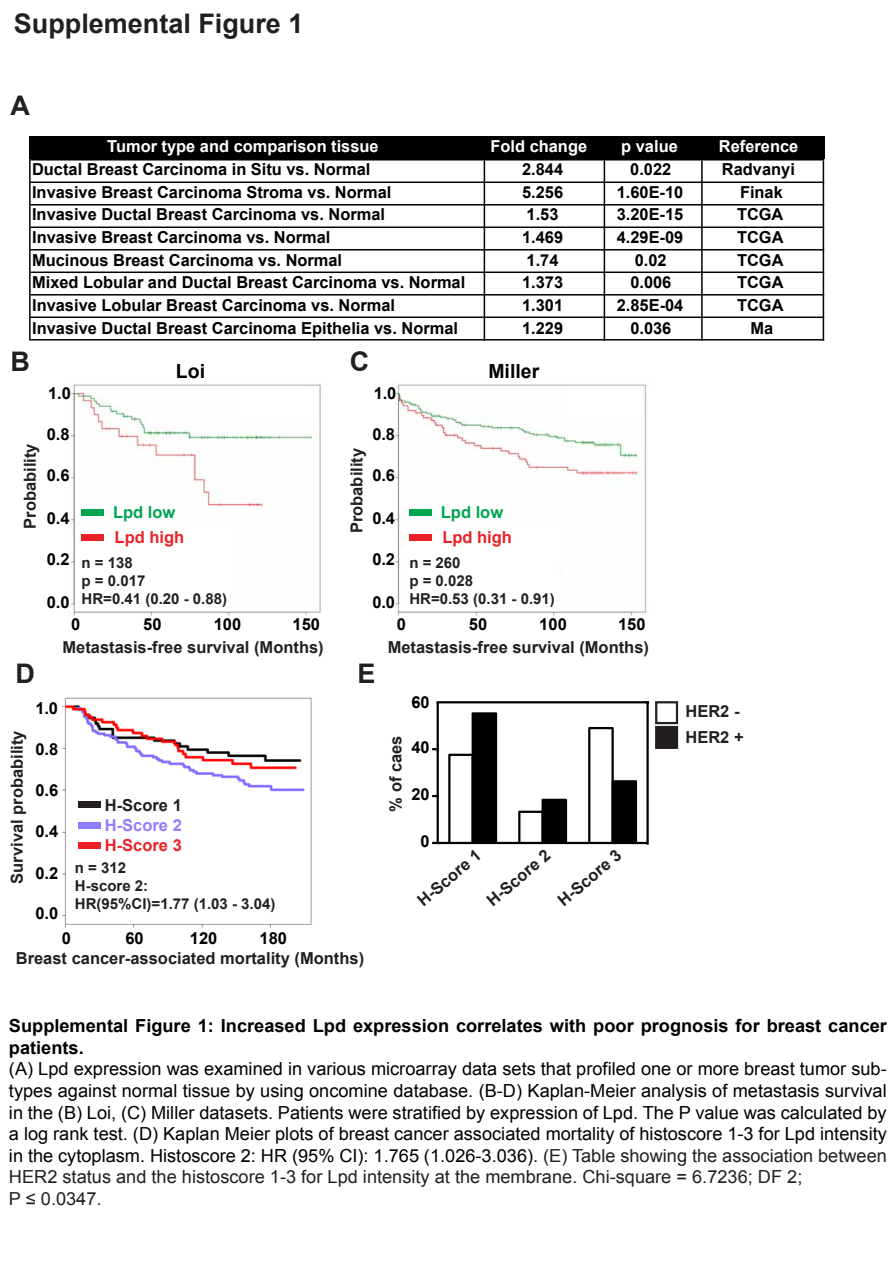
<style>
.page{position:relative;width:893px;height:1263px;background:#fff}
.page>*{position:absolute;margin:0;border:0;box-sizing:border-box;transform-origin:0 0}
.t1{font:700 27px "Arial";color:#231f20}
.t2{font:700 19.5px "Arial";color:#000100}
.t3{font:18px/21.6px "Arial";color:#000}
.t4{font:700 18px/21.6px "Arial";color:#000}
.t5{font:700 16.5px "Arial";color:#000}
.t6{font:700 16.5px/25.5px "Arial";color:#231f20}
.t7{font:700 16.5px "Arial";color:#fff}
.t8{font:700 16.5px "Arial";color:#ea2227}
.t9{font:700 16.5px "Arial";color:#00a550}
.t10{font:700 16.5px "Arial";color:#8f7dff}
.t11{font:700 15px/18px "Arial";color:#231f20}
.s1{color:#231f20}
</style>
<div class="page">
<div style="left:29px;top:136px;width:795px;height:23px;background:#000"></div>
<hr style="left:29px;top:159px;width:2px;height:181px;background:#000">
<hr style="left:484px;top:161px;width:1px;height:179px;background:#000">
<hr style="left:604px;top:161px;width:1px;height:179px;background:#000">
<hr style="left:701px;top:161px;width:2px;height:179px;background:#000">
<hr style="left:823px;top:161px;width:1px;height:179px;background:#000">
<hr style="left:31px;top:159px;width:793px;height:2px;background:#000">
<hr style="left:31px;top:182px;width:793px;height:1px;background:#000">
<hr style="left:31px;top:204px;width:793px;height:2px;background:#000">
<hr style="left:31px;top:227px;width:793px;height:1px;background:#000">
<hr style="left:31px;top:249px;width:793px;height:2px;background:#000">
<hr style="left:31px;top:272px;width:793px;height:1px;background:#000">
<hr style="left:31px;top:294px;width:793px;height:2px;background:#000">
<hr style="left:31px;top:317px;width:793px;height:1px;background:#000">
<hr style="left:31px;top:339px;width:793px;height:1px;background:#000">
<img style="left:395px;top:384px;width:252px;height:231px">
<div style="left:565px;top:386px;width:78px;height:35px;background:#fff"></div>
<div style="left:404px;top:522px;width:155px;height:80px;background:#fff"></div>
<img style="left:69px;top:384px;width:252px;height:231px">
<div style="left:241px;top:386px;width:78px;height:35px;background:#fff"></div>
<div style="left:79px;top:524px;width:155px;height:79px;background:#fff"></div>
<div style="left:82px;top:509px;width:22px;height:6px;background:#00a550"></div>
<div style="left:82px;top:535px;width:22px;height:6px;background:#ea2227"></div>
<div style="left:409px;top:509px;width:23px;height:6px;background:#00a550"></div>
<div style="left:409px;top:535px;width:23px;height:6px;background:#ea2227"></div>
<img style="left:61px;top:697px;width:251px;height:231px">
<div style="left:78px;top:802px;width:22px;height:6px;background:#231f20"></div>
<div style="left:78px;top:842px;width:22px;height:6px;background:#ea2227"></div>
<div style="left:78px;top:822px;width:22px;height:7px;background:#8f7dff"></div>
<hr style="left:438px;top:701px;width:210px;height:2px;background:#000">
<hr style="left:646px;top:702px;width:3px;height:141px;background:#000">
<div style="left:448px;top:754px;width:26px;height:89px;border:2px solid #000"></div>
<div style="left:473px;top:713px;width:23px;height:130px;background:#000"></div>
<div style="left:472px;top:712px;width:25px;height:131px;border:2px solid #000"></div>
<div style="left:518px;top:811px;width:26px;height:32px;border:2px solid #000"></div>
<div style="left:543px;top:800px;width:23px;height:43px;background:#000"></div>
<div style="left:541px;top:799px;width:26px;height:44px;border:2px solid #000"></div>
<div style="left:588px;top:727px;width:26px;height:116px;border:2px solid #000"></div>
<div style="left:613px;top:781px;width:23px;height:62px;background:#000"></div>
<div style="left:611px;top:780px;width:26px;height:63px;border:2px solid #000"></div>
<hr style="left:438px;top:842px;width:210px;height:2px;background:#000">
<hr style="left:437px;top:702px;width:2px;height:141px;background:#000">
<div style="left:655px;top:701px;width:23px;height:23px;background:#fff;border:2px solid #231f20"></div>
<div style="left:655px;top:726px;width:23px;height:23px;background:#231f20"></div>
<h1 class="t1" style="left:14px;top:5px;width:291px">Supplemental Figure 1</h1>
<h1 class="t1" style="left:11px;top:87px;width:21px">A</h1>
<p class="t7" style="left:107px;top:136px;width:273px">Tumor type and comparison tissue</p>
<p class="t7" style="left:490px;top:136px;width:98px">Fold change</p>
<p class="t7" style="left:621px;top:136px;width:58px">p value</p>
<p class="t7" style="left:719px;top:136px;width:81px">Reference</p>
<p class="t5" style="left:32px;top:158px;width:340px">Ductal Breast Carcinoma in Situ vs. Normal</p>
<p class="t5" style="left:522px;top:158px;width:43px">2.844</p>
<p class="t5" style="left:630px;top:158px;width:43px">0.022</p>
<p class="t5" style="left:722px;top:158px;width:74px">Radvanyi</p>
<p class="t5" style="left:32px;top:181px;width:361px">Invasive Breast Carcinoma Stroma vs. Normal</p>
<p class="t5" style="left:522px;top:181px;width:43px">5.256</p>
<p class="t5" style="left:617px;top:181px;width:68px">1.60E-10</p>
<p class="t5" style="left:740px;top:181px;width:44px">Finak</p>
<p class="t5" style="left:32px;top:204px;width:354px">Invasive Ductal Breast Carcinoma vs. Normal</p>
<p class="t5" style="left:527px;top:204px;width:33px">1.53</p>
<p class="t5" style="left:617px;top:204px;width:68px">3.20E-15</p>
<p class="t5" style="left:737px;top:204px;width:48px">TCGA</p>
<p class="t5" style="left:32px;top:226px;width:300px">Invasive Breast Carcinoma vs. Normal</p>
<p class="t5" style="left:522px;top:226px;width:43px">1.469</p>
<p class="t5" style="left:617px;top:226px;width:68px">4.29E-09</p>
<p class="t5" style="left:737px;top:226px;width:48px">TCGA</p>
<p class="t5" style="left:32px;top:249px;width:312px">Mucinous Breast Carcinoma vs. Normal</p>
<p class="t5" style="left:527px;top:249px;width:33px">1.74</p>
<p class="t5" style="left:635px;top:249px;width:33px">0.02</p>
<p class="t5" style="left:737px;top:249px;width:48px">TCGA</p>
<p class="t5" style="left:32px;top:272px;width:435px">Mixed Lobular and Ductal Breast Carcinoma vs. Normal</p>
<p class="t5" style="left:522px;top:272px;width:43px">1.373</p>
<p class="t5" style="left:630px;top:272px;width:43px">0.006</p>
<p class="t5" style="left:737px;top:272px;width:48px">TCGA</p>
<p class="t5" style="left:32px;top:294px;width:364px">Invasive Lobular Breast Carcinoma vs. Normal</p>
<p class="t5" style="left:522px;top:294px;width:43px">1.301</p>
<p class="t5" style="left:617px;top:294px;width:68px">2.85E-04</p>
<p class="t5" style="left:737px;top:294px;width:48px">TCGA</p>
<p class="t5" style="left:32px;top:317px;width:427px">Invasive Ductal Breast Carcinoma Epithelia vs. Normal</p>
<p class="t5" style="left:522px;top:317px;width:43px">1.229</p>
<p class="t5" style="left:630px;top:317px;width:43px">0.036</p>
<p class="t5" style="left:751px;top:317px;width:24px">Ma</p>
<h1 class="t1" style="left:11px;top:343px;width:21px">B</h1>
<h1 class="t1" style="left:350px;top:343px;width:21px">C</h1>
<p class="t2" style="left:176px;top:358px;width:31px">Loi</p>
<p class="t2" style="left:488px;top:358px;width:52px">Miller</p>
<p class="t5" style="left:48px;top:382px;width:24px">1.0</p>
<p class="t5" style="left:47px;top:423px;width:24px">0.8</p>
<p class="t5" style="left:47px;top:464px;width:24px">0.6</p>
<p class="t5" style="left:47px;top:507px;width:24px">0.4</p>
<p class="t5" style="left:47px;top:548px;width:24px">0.2</p>
<p class="t5" style="left:47px;top:591px;width:24px">0.0</p>
<p class="t5" style="left:374px;top:382px;width:24px">1.0</p>
<p class="t5" style="left:372px;top:423px;width:24px">0.8</p>
<p class="t5" style="left:372px;top:464px;width:24px">0.6</p>
<p class="t5" style="left:372px;top:507px;width:24px">0.4</p>
<p class="t5" style="left:372px;top:548px;width:24px">0.2</p>
<p class="t5" style="left:372px;top:591px;width:24px">0.0</p>
<p class="t6" style="left:18px;top:529px;width:87px;rotate:-90deg">Probability</p>
<p class="t6" style="left:344px;top:533px;width:87px;rotate:-90deg">Probability</p>
<p class="t9" style="left:113px;top:501px;width:64px">Lpd low</p>
<p class="t8" style="left:115px;top:526px;width:71px">Lpd high</p>
<p class="t9" style="left:441px;top:501px;width:64px">Lpd low</p>
<p class="t8" style="left:442px;top:526px;width:71px">Lpd high</p>
<p class="t11" style="left:82px;top:554px;width:147px">n = 138<br>p = 0.017<br>HR=0.41 (0.20 - 0.88)</p>
<p class="t11" style="left:409px;top:554px;width:147px">n = 260<br>p = 0.028<br>HR=0.53 (0.31 - 0.91)</p>
<p class="t5" style="left:71px;top:613px;width:11px">0</p>
<p class="t5" style="left:143px;top:613px;width:20px">50</p>
<p class="t5" style="left:214px;top:613px;width:29px">100</p>
<p class="t5" style="left:293px;top:613px;width:29px">150</p>
<p class="t5" style="left:397px;top:613px;width:11px">0</p>
<p class="t5" style="left:469px;top:613px;width:20px">50</p>
<p class="t5" style="left:539px;top:613px;width:29px">100</p>
<p class="t5" style="left:618px;top:613px;width:29px">150</p>
<h1 class="t1" style="left:15px;top:656px;width:21px">D</h1>
<p class="t6" style="left:62px;top:635px;width:263px">Metastasis-free survival (Months)</p>
<p class="t6" style="left:388px;top:635px;width:263px">Metastasis-free survival (Months)</p>
<h1 class="t1" style="left:357px;top:656px;width:20px">E</h1>
<p class="t5" style="left:35px;top:697px;width:24px">1.0</p>
<p class="t5" style="left:36px;top:738px;width:24px">0.8</p>
<p class="t5" style="left:36px;top:779px;width:24px">0.6</p>
<p class="t5" style="left:36px;top:820px;width:24px">0.4</p>
<p class="t5" style="left:36px;top:862px;width:24px">0.2</p>
<p class="t5" style="left:36px;top:902px;width:24px">0.0</p>
<p class="t6" style="left:5px;top:883px;width:155px;rotate:-90deg">Survival probability</p>
<p class="t6" style="left:105px;top:793px;width:79px">H-Score 1</p>
<p class="t8" style="left:105px;top:834px;width:79px">H-Score 3</p>
<p class="t10" style="left:105px;top:814px;width:79px">H-Score 2</p>
<p class="t11" style="left:75px;top:859px;width:202px">n = 312<br>H-score 2:<br>HR(95%CI)=1.77 (1.03 - 3.04)</p>
<p class="t6" style="left:16px;top:946px;width:350px">Breast cancer-associated mortality (Months)</p>
<p class="t5" style="left:62px;top:927px;width:11px">0</p>
<p class="t5" style="left:125px;top:927px;width:20px">60</p>
<p class="t5" style="left:190px;top:927px;width:29px">120</p>
<p class="t5" style="left:260px;top:927px;width:29px">180</p>
<p class="t5" style="left:411px;top:691px;width:20px">60</p>
<p class="t6" style="left:384px;top:811px;width:78px;rotate:-90deg">% of caes</p>
<p class="t5" style="left:411px;top:736px;width:20px">40</p>
<p class="t5" style="left:411px;top:783px;width:20px">20</p>
<p class="t5" style="left:420px;top:830px;width:11px">0</p>
<p class="t6" style="left:412px;top:893px;width:79px;rotate:-40deg">H-Score 1</p>
<p class="t6" style="left:481px;top:893px;width:79px;rotate:-40deg">H-Score 2</p>
<p class="t6" style="left:552px;top:893px;width:79px;rotate:-40deg">H-Score 3</p>
<p class="t6" style="left:685px;top:699px;width:60px">HER2 -<br>HER2 +</p>
<p class="t4" style="left:9px;top:1016px;width:879px">Supplemental Figure 1: Increased Lpd expression correlates with poor prognosis for breast cancer patients.</p>
<p class="t3" style="left:9px;top:1058px;width:879px">(A) Lpd expression was examined in various microarray data sets that profiled one or more breast tumor sub&shy;types against normal tissue by using oncomine database. (B-D) Kaplan-Meier analysis of metastasis survival in the (B) Loi, (C) Miller datasets. Patients were stratified by expression of Lpd. The P value was calculated by a log rank test. (D) Kaplan Meier plots of breast cancer associated mortality of histoscore 1-3 for Lpd intensity in the cytoplasm. Histoscore 2: HR (95% CI): 1.765 (1.026-3.036). <span class="s1">(E) Table showing the association between HER2 status and the histoscore 1-3 for Lpd intensity at the membrane. Chi-square = 6.7236; DF 2;<br>P ≤ 0.0347.</span></p>
</div>
